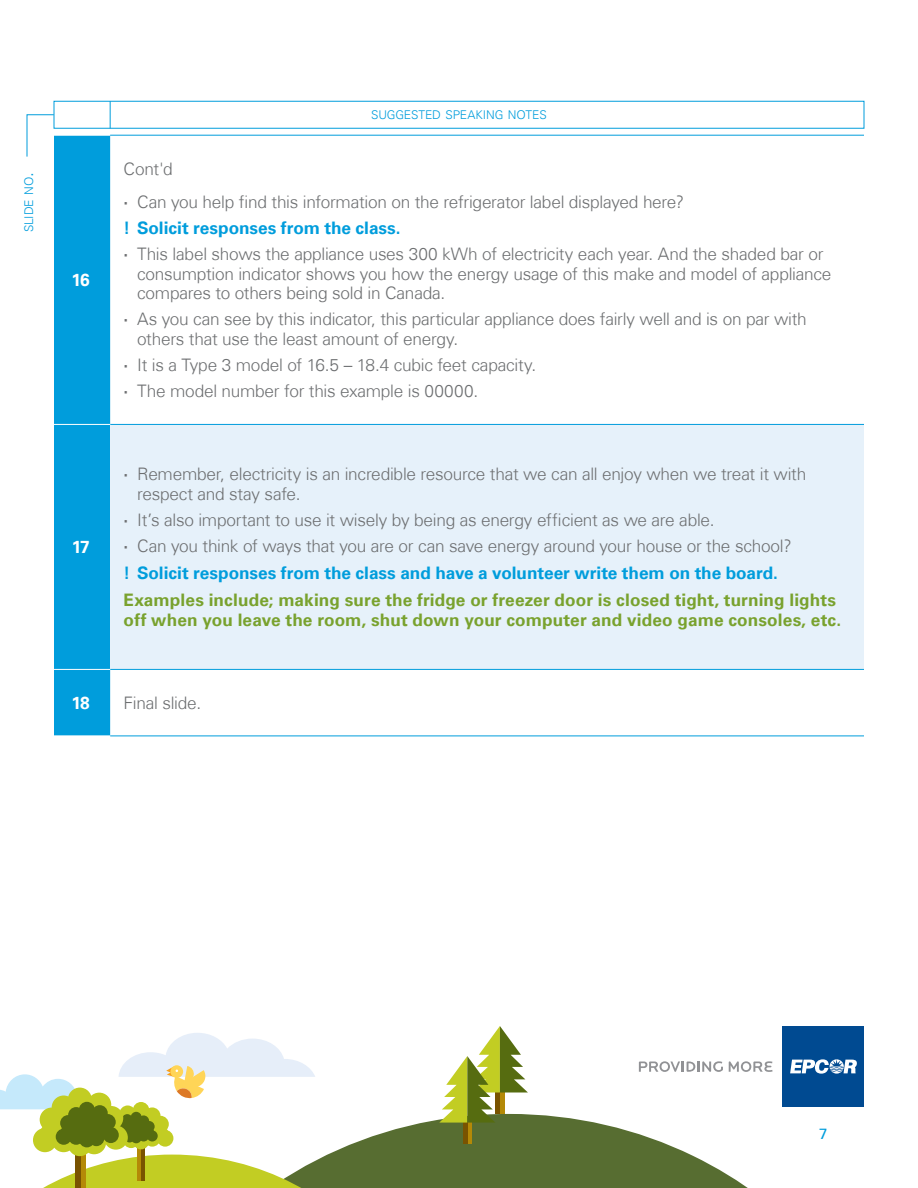
<style>
.page{position:relative;width:918px;height:1188px;background:#fff}
.page>*{position:absolute;margin:0;border:0;box-sizing:border-box;transform-origin:0 0}
.Body{font:300 17.25px/19.5px "Univers Com 45";letter-spacing:-.015em;color:#6d6f71}
.Body-2{font:700 17.25px/20.2px "Univers Com 65";letter-spacing:.005em;color:#79a22e}
.t1{font:700 17.25px "Univers Com 65";letter-spacing:-.005em;color:#009ddc}
.Body-3{font:700 17.25px "Univers Com 65";color:#fff}
.t2{font:15px "Univers Com 55 Roman";color:#009ddc}
.t3{font:300 12.15px "Univers Com 45";letter-spacing:-.01em;color:#009ddc}
.s1{font-size:17.25px}
.s2{font-family:"Univers Com 65";font-weight:700}
</style>
<div class="page">
<svg style="left:27px;top:101px;width:84px;height:635px"></svg>
<div style="left:110px;top:424px;width:754px;height:245px;background:#e6f1fa"></div>
<hr style="left:110px;top:424px;width:754px;height:1px;background:#009ddc">
<hr style="left:110px;top:669px;width:754px;height:1px;background:#009ddc">
<hr style="left:54px;top:424px;width:56px;height:1px;background:#fff">
<hr style="left:54px;top:669px;width:56px;height:1px;background:#fff">
<hr style="left:110px;top:736px;width:754px;height:1px;background:#009ddc">
<hr style="left:54px;top:135px;width:56px;height:1px;background:#fff">
<hr style="left:110px;top:135px;width:754px;height:1px;background:#009ddc">
<div style="left:783px;top:1026px;width:81px;height:81px;background:#004a91"></div>
<svg style="left:790px;top:1059px;width:67px;height:15px"></svg>
<svg style="left:0;top:1026px;width:773px;height:162px"></svg>
<p class="t3" style="left:22px;top:232px;width:61px;rotate:-90deg">SLIDE NO<span class="s1">.</span></p>
<p class="Body-3" style="left:71px;top:270px;width:20px">16</p>
<p class="Body-3" style="left:72px;top:537px;width:20px">17</p>
<p class="t3" style="left:371px;top:108px;width:177px">SUGGESTED SPEAKING NOTES</p>
<p class="Body" style="left:124px;top:159px;width:50px">Cont'd</p>
<p class="Body" style="left:124px;top:192px;width:562px"><span class="s2">·</span> Can you help find this information on the refrigerator label displayed here?</p>
<p class="t1" style="left:124px;top:218px;width:279px">! Solicit responses from the class.</p>
<p class="Body" style="left:137px;top:244px;width:696px;text-indent:-14px"><span class="s2">·</span> This label shows the appliance uses 300 kWh of electricity each year. And the shaded bar or consumption indicator shows you how the energy usage of this make and model of appliance compares to others being sold in Canada.</p>
<p class="Body" style="left:137px;top:310px;width:671px;text-indent:-14px"><span class="s2">·</span> As you can see by this indicator, this particular appliance does fairly well and is on par with others that use the least amount of energy.</p>
<p class="Body" style="left:124px;top:355px;width:414px"><span class="s2">·</span> It is a Type 3 model of 16.5 – 18.4 cubic feet capacity.</p>
<p class="Body" style="left:124px;top:382px;width:356px"><span class="s2">·</span> The model number for this example is 00000.</p>
<p class="Body" style="left:137px;top:465px;width:671px;text-indent:-14px"><span class="s2">·</span> Remember, electricity is an incredible resource that we can all enjoy when we treat it with respect and stay safe.</p>
<p class="Body" style="left:124px;top:510px;width:592px"><span class="s2">·</span> It’s also important to use it wisely by being as energy efficient as we are able.</p>
<p class="Body" style="left:124px;top:537px;width:669px"><span class="s2">·</span> Can you think of ways that you are or can save energy around your house or the school?</p>
<p class="t1" style="left:124px;top:562px;width:656px">! Solicit responses from the class and have a volunteer write them on the board.</p>
<p class="Body-2" style="left:124px;top:590px;width:719px">Examples include; making sure the fridge or freezer door is closed tight, turning lights off when you leave the room, shut down your computer and video game consoles, etc.</p>
<p class="Body-3" style="left:71px;top:693px;width:20px">18</p>
<p class="Body" style="left:124px;top:693px;width:79px">Final slide.</p>
<p class="t2" style="left:819px;top:1125px;width:10px">7</p>
</div>
